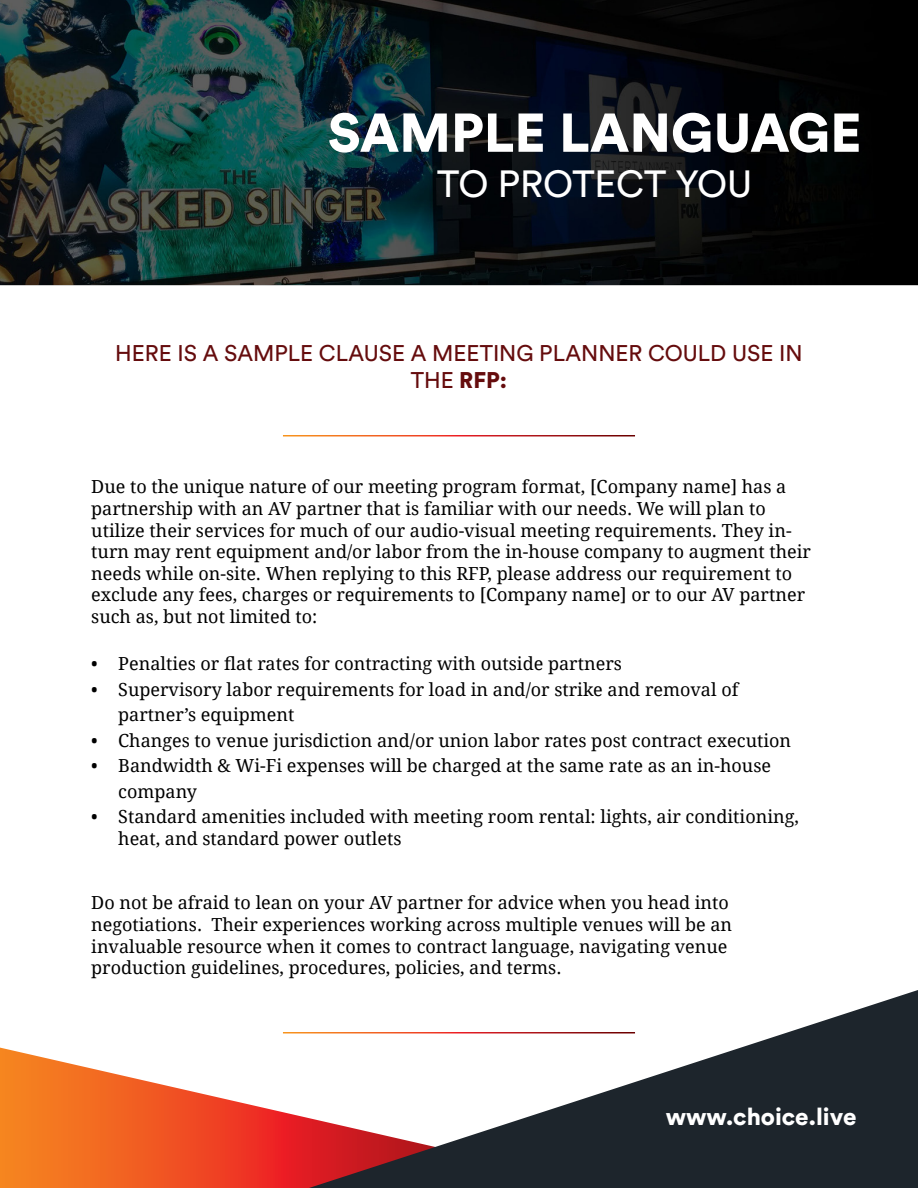
<style>
.page{position:relative;width:918px;height:1188px;background:#fff}
.page>*{position:absolute;margin:0;border:0;box-sizing:border-box;transform-origin:0 0}
.t1{font:900 54px "Circular Std";color:#fff}
.t2{font:37.5px "Circular Std";letter-spacing:-.005em;color:#fff}
.t3{font:900 24px "Circular Std";color:#fff}
.t4{font:22.5px/27px "Circular Std";color:#650c0d;text-align:center}
.t5{font:18px/21.6px "Droid Serif";color:#000}
.s1{font-weight:900}
</style>
<div class="page">
<svg style="left:0;top:1048px;width:309px;height:140px"></svg>
<svg style="left:309px;top:990px;width:609px;height:198px"></svg>
<hr style="left:283px;top:1032px;width:352px;height:2px;background:#fff">
<img style="left:0;top:0;width:918px;height:285px">
<h1 class="t1" style="left:328px;top:97px;width:535px">SAMPLE LANGUAGE</h1>
<h2 class="t2" style="left:437px;top:161px;width:317px">TO PROTECT YOU</h2>
<p class="t4" style="left:115px;top:340px;width:689px">HERE IS A SAMPLE CLAUSE A MEETING PLANNER COULD USE IN<br>THE <span class="s1">RFP:</span></p>
<p class="t5" style="left:91px;top:476px;width:721px">Due to the unique nature of our meeting program format, [Company name] has a partnership with an AV partner that is familiar with our needs. We will plan to utilize their services for much of our audio-visual meeting requirements. They in&shy;turn may rent equipment and/or labor from the in-house company to augment their needs while on-site. When replying to this RFP, please address our requirement to exclude any fees, charges or requirements to [Company name] or to our AV partner such as, but not limited to:</p>
<p class="t5" style="left:91px;top:652px;width:532px">• Penalties or flat rates for contracting with outside partners</p>
<p class="t5" style="left:118px;top:676px;width:622px;line-height:25.5px;text-indent:-27px">• Supervisory labor requirements for load in and/or strike and removal of partner’s equipment</p>
<p class="t5" style="left:91px;top:729px;width:702px">• Changes to venue jurisdiction and/or union labor rates post contract execution</p>
<p class="t5" style="left:118px;top:752px;width:654px;line-height:25.5px;text-indent:-27px">• Bandwidth &amp; Wi-Fi expenses will be charged at the same rate as an in-house company</p>
<p class="t5" style="left:118px;top:805px;width:682px;text-indent:-27px">• Standard amenities included with meeting room rental: lights, air conditioning, heat, and standard power outlets</p>
<p class="t5" style="left:91px;top:892px;width:642px">Do not be afraid to lean on your AV partner for advice when you head into negotiations. Their experiences working across multiple venues will be an invaluable resource when it comes to contract language, navigating venue production guidelines, procedures, policies, and terms.</p>
<h3 class="t3" style="left:666px;top:1101px;width:192px">www.choice.live</h3>
</div>
